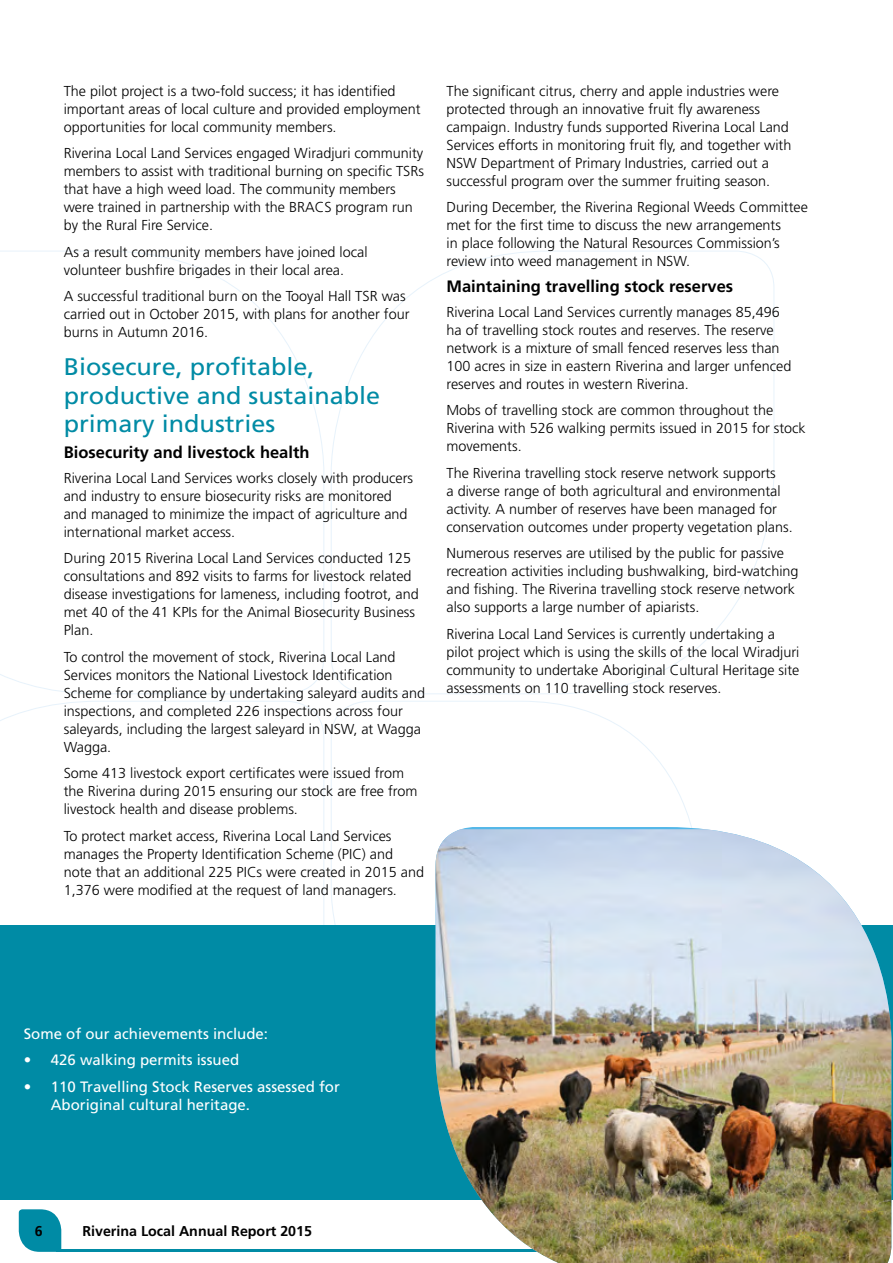
<style>
.page{position:relative;width:893px;height:1263px;background:#fff}
.page>*{position:absolute;margin:0;border:0;box-sizing:border-box;transform-origin:0 0}
.t1{font:24px/28.8px "Frutiger LT Std";color:#008ba5;scale:1.05 1}
.t2{font:700 16.5px "Frutiger LT Std";color:#000}
.t3{font:15px/18px "Frutiger LT Std";color:#fff}
.text{font:300 14.4px/18px "Frutiger LT Std";color:#000}
.t4{font:700 14.25px "Frutiger LT Std";color:#000}
</style>
<div class="page">
<svg style="left:19px;top:1209px;width:42px;height:43px;background:#1b97ae"></svg>
<hr style="left:56px;top:1249px;width:751px;height:3px;background:#008ba5">
<svg style="left:331px;top:251px;width:443px;height:443px"></svg>
<svg style="left:0;top:251px;width:324px;height:443px"></svg>
<svg style="left:331px;top:701px;width:361px;height:224px"></svg>
<div style="left:0;top:925px;width:893px;height:274px;background:#008ba5"></div>
<img style="left:436px;top:829px;width:457px;height:434px">
<p class="text" style="left:64px;top:82px;width:358px">The pilot project is a two-fold success; it has identified important areas of local culture and provided employment opportunities for local community members.</p>
<p class="text" style="left:64px;top:145px;width:362px">Riverina Local Land Services engaged Wiradjuri community members to assist with traditional burning on specific TSRs that have a high weed load. The community members were trained in partnership with the BRACS program run by the Rural Fire Service.</p>
<p class="text" style="left:64px;top:243px;width:305px">As a result community members have joined local volunteer bushfire brigades in their local area.</p>
<p class="text" style="left:64px;top:288px;width:347px">A successful traditional burn on the Tooyal Hall TSR was carried out in October 2015, with plans for another four burns in Autumn 2016.</p>
<h3 class="t1" style="left:64px;top:352px;width:303px">Biosecure, profitable, productive and sustainable primary industries</h3>
<h4 class="t2" style="left:64px;top:443px;width:247px">Biosecurity and livestock health</h4>
<p class="text" style="left:64px;top:469px;width:351px">Riverina Local Land Services works closely with producers and industry to ensure biosecurity risks are monitored and managed to minimize the impact of agriculture and international market access.</p>
<p class="text" style="left:64px;top:549px;width:357px">During 2015 Riverina Local Land Services conducted 125 consultations and 892 visits to farms for livestock related disease investigations for lameness, including footrot, and met 40 of the 41 KPIs for the Animal Biosecurity Business Plan.</p>
<p class="text" style="left:64px;top:648px;width:363px">To control the movement of stock, Riverina Local Land Services monitors the National Livestock Identification Scheme for compliance by undertaking saleyard audits and inspections, and completed 226 inspections across four saleyards, including the largest saleyard in NSW, at Wagga Wagga.</p>
<p class="text" style="left:64px;top:764px;width:355px">Some 413 livestock export certificates were issued from the Riverina during 2015 ensuring our stock are free from livestock health and disease problems.</p>
<p class="text" style="left:64px;top:827px;width:362px">To protect market access, Riverina Local Land Services manages the Property Identification Scheme (PIC) and note that an additional 225 PICs were created in 2015 and 1,376 were modified at the request of land managers.</p>
<p class="text" style="left:446px;top:82px;width:346px">The significant citrus, cherry and apple industries were protected through an innovative fruit fly awareness campaign. Industry funds supported Riverina Local Land Services efforts in monitoring fruit fly, and together with NSW Department of Primary Industries, carried out a successful program over the summer fruiting season.</p>
<p class="text" style="left:446px;top:199px;width:363px">During December, the Riverina Regional Weeds Committee met for the first time to discuss the new arrangements<br>in place following the Natural Resources Commission’s review into weed management in NSW.</p>
<h4 class="t2" style="left:446px;top:277px;width:288px">Maintaining travelling stock reserves</h4>
<p class="text" style="left:446px;top:303px;width:346px">Riverina Local Land Services currently manages 85,496 ha of travelling stock routes and reserves. The reserve network is a mixture of small fenced reserves less than 100 acres in size in eastern Riverina and larger unfenced reserves and routes in western Riverina.</p>
<p class="text" style="left:446px;top:401px;width:361px">Mobs of travelling stock are common throughout the<br>Riverina with 526 walking permits issued in 2015 for stock movements.</p>
<p class="text" style="left:446px;top:464px;width:348px">The Riverina travelling stock reserve network supports<br>a diverse range of both agricultural and environmental activity. A number of reserves have been managed for conservation outcomes under property vegetation plans.</p>
<p class="text" style="left:446px;top:544px;width:354px">Numerous reserves are utilised by the public for passive recreation activities including bushwalking, bird-watching and fishing. The Riverina travelling stock reserve network also supports a large number of apiarists.</p>
<p class="text" style="left:446px;top:625px;width:354px">Riverina Local Land Services is currently undertaking a pilot project which is using the skills of the local Wiradjuri community to undertake Aboriginal Cultural Heritage site assessments on 110 travelling stock reserves.</p>
<p class="t3" style="left:24px;top:1024px;width:246px">Some of our achievements include:</p>
<p class="t3" style="left:24px;top:1051px;width:217px">• 426 walking permits issued</p>
<p class="t3" style="left:51px;top:1077px;width:291px;text-indent:-27px">• 110 Travelling Stock Reserves assessed for<br>Aboriginal cultural heritage.</p>
<p class="t4" style="left:35px;top:1222px;width:9px">6</p>
<p class="t4" style="left:82px;top:1222px;width:231px">Riverina Local Annual Report 2015</p>
</div>
